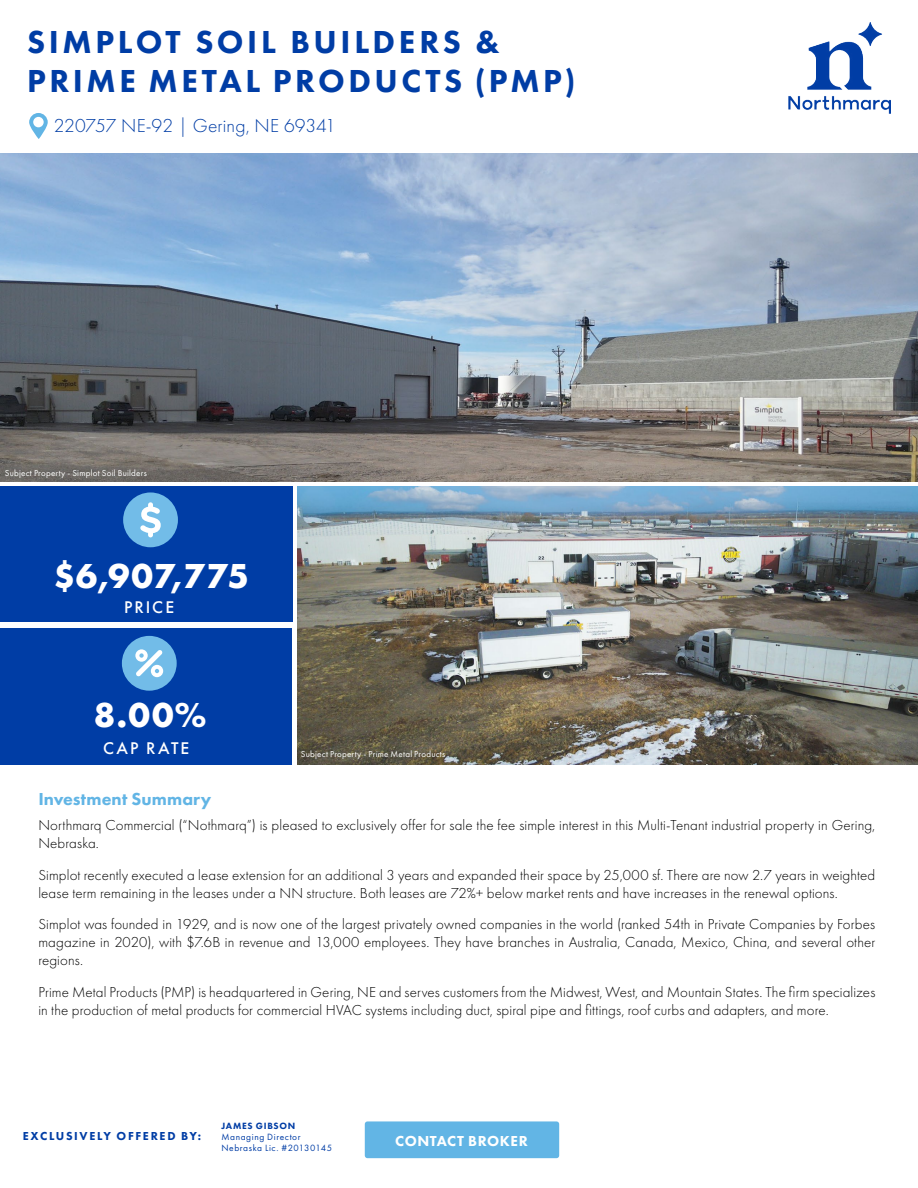
<style>
.page{position:relative;width:918px;height:1188px;background:#fff}
.page>*{position:absolute;margin:0;border:0;box-sizing:border-box;transform-origin:0 0}
.t1{font:700 36px "Futura PT";letter-spacing:.035em;color:#fff}
.t2{font:800 33px/39.6px "Futura PT";letter-spacing:.105em;color:#003da5}
.t3{font:300 19.5px "Futura PT";letter-spacing:.005em;color:#003da5}
.t4{font:800 18px "Futura PT";letter-spacing:.005em;color:#62b5e5}
.t5{font:500 17.55px "Futura PT";letter-spacing:.115em;color:#fff}
.t6{font:300 15px/18px "Futura PT";letter-spacing:.005em;color:#000}
.t7{font:800 15px "Futura PT";letter-spacing:.04em;color:#fff}
.t8{font:800 12px "Futura PT";letter-spacing:.14em;color:#003da5}
.t9{font:9.45px/11.2px "Futura PT";letter-spacing:.065em;color:#003da5}
.t10{font:800 9.45px "Futura PT";letter-spacing:.075em;color:#003da5}
.t11{font:9px "Futura PT";letter-spacing:.025em;color:#fff}
</style>
<div class="page">
<svg style="left:29px;top:113px;width:19px;height:26px"></svg>
<div style="left:33px;top:117px;width:11px;height:10px;background:#fff;border-radius:50%"></div>
<img style="left:789px;top:23px;width:102px;height:90px">
<img style="left:0;top:153px;width:918px;height:329px">
<img style="left:298px;top:487px;width:620px;height:278px">
<div style="left:0;top:487px;width:292px;height:135px;background:#003da5"></div>
<div style="left:123px;top:492px;width:55px;height:55px;background:#72bce8;border-radius:50%"></div>
<svg style="left:140px;top:502px;width:21px;height:35px"></svg>
<div style="left:0;top:629px;width:291px;height:136px;background:#003da5"></div>
<div style="left:122px;top:636px;width:55px;height:55px;background:#72bce8;border-radius:50%"></div>
<svg style="left:135px;top:649px;width:28px;height:28px"></svg>
<div style="left:365px;top:1121px;width:194px;height:37px;background:#62b5e5;border-radius:3px"></div>
<h2 class="t2" style="left:27px;top:21px;width:550px">SIMPLOT SOIL BUILDERS &amp;<br>PRIME METAL PRODUCTS (PMP)</h2>
<h3 class="t3" style="left:54px;top:115px;width:284px">220757 NE-92 | Gering, NE 69341</h3>
<p class="t11" style="left:5px;top:468px;width:144px">Subject Property - Simplot Soil Builders</p>
<h1 class="t1" style="left:53px;top:553px;width:197px">$6,907,775</h1>
<p class="t5" style="left:124px;top:596px;width:52px">PRICE</p>
<h1 class="t1" style="left:94px;top:692px;width:115px">8.00%</h1>
<p class="t5" style="left:103px;top:738px;width:88px">CAP RATE</p>
<p class="t11" style="left:301px;top:749px;width:146px">Subject Property - Prime Metal Products</p>
<p class="t4" style="left:38px;top:788px;width:174px">Investment Summary</p>
<p class="t6" style="left:38px;top:816px;width:839px">Northmarq Commercial (“Nothmarq”) is pleased to exclusively offer for sale the fee simple interest in this Multi-Tenant industrial property in Gering,<br>Nebraska.</p>
<p class="t6" style="left:38px;top:866px;width:838px">Simplot recently executed a lease extension for an additional 3 years and expanded their space by 25,000 sf. There are now 2.7 years in weighted lease term remaining in the leases under a NN structure. Both leases are 72%+ below market rents and have increases in the renewal options.</p>
<p class="t6" style="left:38px;top:915px;width:839px;text-align:justify">Simplot was founded in 1929, and is now one of the largest privately owned companies in the world (ranked 54th in Private Companies by Forbes magazine in 2020), with $7.6B in revenue and 13,000 employees. They have branches in Australia, Canada, Mexico, China, and several other regions.</p>
<p class="t6" style="left:38px;top:983px;width:839px">Prime Metal Products (PMP) is headquartered in Gering, NE and serves customers from the Midwest, West, and Mountain States. The firm specializes in the production of metal products for commercial HVAC systems including duct, spiral pipe and fittings, roof curbs and adapters, and more.</p>
<p class="t8" style="left:23px;top:1128px;width:180px">EXCLUSIVELY OFFERED BY:</p>
<p class="t10" style="left:221px;top:1120px;width:75px">JAMES GIBSON</p>
<p class="t9" style="left:221px;top:1131px;width:112px">Managing Director<br>Nebraska Lic. #20130145</p>
<p class="t7" style="left:395px;top:1131px;width:134px">CONTACT BROKER</p>
</div>
